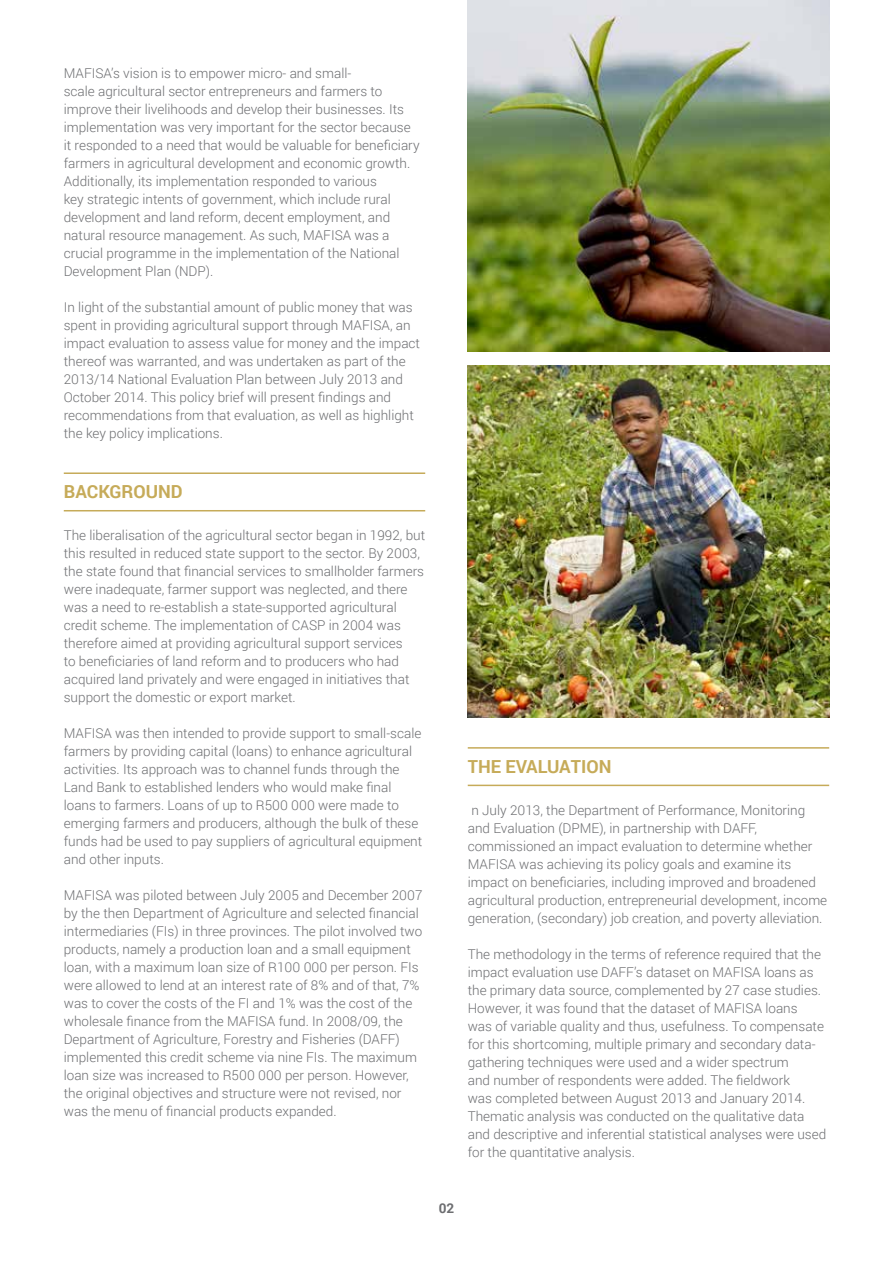
<style>
.page{position:relative;width:893px;height:1263px;background:#fff}
.page>*{position:absolute;margin:0;border:0;box-sizing:border-box;transform-origin:0 0}
.t1{font:700 18px "Roboto";color:#c6ab59}
.t2{font:300 13.5px/18px "Roboto";color:#6d6e71}
.t3{font:700 13.5px "Roboto";color:#6d6e71}
.s1{color:#fff}
</style>
<div class="page">
<hr style="left:64px;top:472px;width:361px;height:2px;background:#c6ab59">
<hr style="left:64px;top:510px;width:361px;height:1px;background:#c6ab59">
<hr style="left:468px;top:747px;width:361px;height:2px;background:#c6ab59">
<hr style="left:468px;top:785px;width:361px;height:1px;background:#c6ab59">
<img style="left:468px;top:0;width:361px;height:351px">
<img style="left:468px;top:366px;width:361px;height:351px">
<p class="t2" style="left:64px;top:64px;width:357px">MAFISA’s vision is to empower micro- and small-<br>scale agricultural sector entrepreneurs and farmers to improve their livelihoods and develop their businesses. Its implementation was very important for the sector because it responded to a need that would be valuable for beneficiary farmers in agricultural development and economic growth.<br>Additionally, its implementation responded to various<br>key strategic intents of government, which include rural development and land reform, decent employment, and natural resource management. As such, MAFISA was a crucial programme in the implementation of the National Development Plan (NDP).</p>
<p class="t2" style="left:64px;top:298px;width:358px">In light of the substantial amount of public money that was spent in providing agricultural support through MAFISA, an impact evaluation to assess value for money and the impact thereof was warranted, and was undertaken as part of the 2013/14 National Evaluation Plan between July 2013 and October 2014. This policy brief will present findings and recommendations from that evaluation, as well as highlight the key policy implications.</p>
<h1 class="t1" style="left:64px;top:479px;width:120px">BACKGROUND</h1>
<p class="t2" style="left:64px;top:526px;width:363px">The liberalisation of the agricultural sector began in 1992, but this resulted in reduced state support to the sector. By 2003, the state found that financial services to smallholder farmers were inadequate, farmer support was neglected, and there was a need to re-establish a state-supported agricultural credit scheme. The implementation of CASP in 2004 was therefore aimed at providing agricultural support services<br>to beneficiaries of land reform and to producers who had acquired land privately and were engaged in initiatives that support the domestic or export market.</p>
<p class="t2" style="left:64px;top:724px;width:360px">MAFISA was then intended to provide support to small-scale farmers by providing capital (loans) to enhance agricultural activities. Its approach was to channel funds through the Land Bank to established lenders who would make final loans to farmers. Loans of up to R500 000 were made to emerging farmers and producers, although the bulk of these funds had be used to pay suppliers of agricultural equipment and other inputs.</p>
<p class="t2" style="left:64px;top:886px;width:360px">MAFISA was piloted between July 2005 and December 2007 by the then Department of Agriculture and selected financial intermediaries (FIs) in three provinces. The pilot involved two products, namely a production loan and a small equipment loan, with a maximum loan size of R100 000 per person. FIs were allowed to lend at an interest rate of 8% and of that, 7% was to cover the costs of the FI and 1% was the cost of the wholesale finance from the MAFISA fund. In 2008/09, the Department of Agriculture, Forestry and Fisheries (DAFF) implemented this credit scheme via nine FIs. The maximum loan size was increased to R500 000 per person. However, the original objectives and structure were not revised, nor was the menu of financial products expanded.</p>
<h1 class="t1" style="left:468px;top:753px;width:145px">THE EVALUATION</h1>
<p class="t2" style="left:468px;top:800px;width:361px"><span class="s1">I</span>n July 2013, the Department of Performance, Monitoring and Evaluation (DPME), in partnership with DAFF, commissioned an impact evaluation to determine whether MAFISA was achieving its policy goals and examine its impact on beneficiaries, including improved and broadened agricultural production, entrepreneurial development, income generation, (secondary) job creation, and poverty alleviation.</p>
<p class="t2" style="left:468px;top:944px;width:360px">The methodology in the terms of reference required that the impact evaluation use DAFF’s dataset on MAFISA loans as the primary data source, complemented by 27 case studies.<br>However, it was found that the dataset of MAFISA loans<br>was of variable quality and thus, usefulness. To compensate for this shortcoming, multiple primary and secondary data&shy;gathering techniques were used and a wider spectrum<br>and number of respondents were added. The fieldwork<br>was completed between August 2013 and January 2014.<br>Thematic analysis was conducted on the qualitative data and descriptive and inferential statistical analyses were used for the quantitative analysis.</p>
<p class="t3" style="left:439px;top:1199px;width:17px">02</p>
</div>
